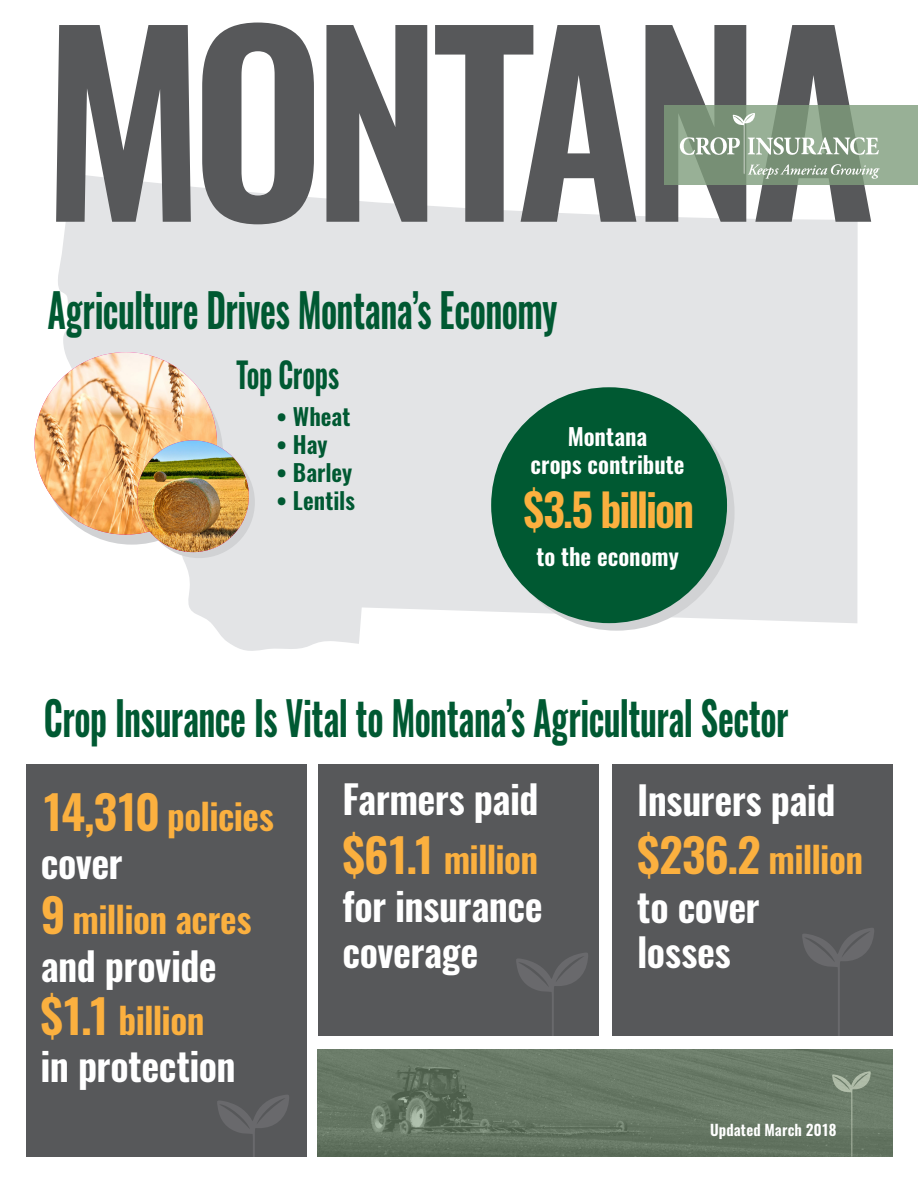
<style>
.page{position:relative;width:918px;height:1188px;background:#fff}
.page>*{position:absolute;margin:0;border:0;box-sizing:border-box;transform-origin:0 0}
.State{font:600 243px "Oswald";letter-spacing:-.05em;color:#57585a;scale:.96 1}
.Agriculture_Drives{font:600 46.5px "Oswald";letter-spacing:-.015em;color:#005932;scale:.74 1}
.t1{font:600 45px "Oswald";letter-spacing:-.05em;color:#fbb03f;scale:.95 1}
.t2{font:600 39px "Oswald";letter-spacing:-.015em;color:#fff}
.t3{font:600 36px "Oswald";letter-spacing:-.015em;color:#fbb03f}
.t4{font:600 35.1px "Oswald";letter-spacing:-.015em;color:#005932;scale:.77 1}
.t5{font:600 23.25px "Oswald";color:#fff}
.t6{font:600 23.25px "Oswald";color:#005932}
.t7{font:600 15px "Oswald";letter-spacing:.005em;color:#fff}
.s1{font-size:46.5px}
</style>
<div class="page">
<svg style="left:58px;top:174px;width:800px;height:477px;fill:#e3e4e6"></svg>
<img style="left:318px;top:1050px;width:574px;height:107px">
<div style="left:40px;top:362px;width:183px;height:183px;background:#d1d2d4;border-radius:50%"></div>
<img style="left:34px;top:352px;width:183px;height:183px;border-radius:91px">
<div style="left:143px;top:446px;width:112px;height:112px;background:#d1d2d4;border-radius:50%"></div>
<img style="left:137px;top:440px;width:112px;height:112px;border-radius:56px">
<div style="left:499px;top:395px;width:236px;height:236px;background:#d1d2d4;border-radius:50%"></div>
<div style="left:491px;top:387px;width:236px;height:236px;background:#005932;border-radius:50%"></div>
<div style="left:26px;top:765px;width:281px;height:392px;background:#57585a"></div>
<svg style="left:217px;top:1095px;width:72px;height:62px"></svg>
<div style="left:318px;top:765px;width:281px;height:271px;background:#57585a"></div>
<svg style="left:516px;top:953px;width:72px;height:83px"></svg>
<div style="left:612px;top:765px;width:280px;height:271px;background:#57585a"></div>
<svg style="left:802px;top:928px;width:72px;height:108px"></svg>
<img style="left:832px;top:1071px;width:39px;height:86px">
<div style="left:664px;top:105px;width:254px;height:80px;background:#98b096"></div>
<svg style="left:680px;top:113px;width:200px;height:66px"></svg>
<p class="State" style="left:43px;top:-47px;width:870px">MONTANA</p>
<p class="Agriculture_Drives" style="left:48px;top:278px;width:690px">Agriculture Drives Montana’s Economy</p>
<p class="t4" style="left:237px;top:350px;width:135px">Top Crops</p>
<p class="t6" style="left:277px;top:401px;width:75px">• Wheat</p>
<p class="t6" style="left:277px;top:428px;width:53px">• Hay</p>
<p class="t6" style="left:277px;top:456px;width:77px">• Barley</p>
<p class="t6" style="left:277px;top:484px;width:80px">• Lentils</p>
<p class="t5" style="left:568px;top:421px;width:81px">Montana</p>
<p class="t5" style="left:531px;top:448px;width:156px">crops contribute</p>
<p class="t1" style="left:524px;top:478px;width:181px">$3.5 billion</p>
<p class="t5" style="left:536px;top:541px;width:144px">to the economy</p>
<p class="Agriculture_Drives" style="left:44px;top:686px;width:1008px">Crop Insurance Is Vital to Montana’s Agricultural Sector</p>
<p class="t3" style="left:41px;top:791px;width:235px"><span class="s1">14,310</span> policies</p>
<p class="t2" style="left:41px;top:836px;width:83px">cover</p>
<p class="t3" style="left:41px;top:895px;width:212px"><span class="s1">9</span> million acres</p>
<p class="t2" style="left:41px;top:939px;width:178px">and provide</p>
<p class="t3" style="left:40px;top:995px;width:165px"><span class="s1">$1.1</span> billion</p>
<p class="t2" style="left:40px;top:1038px;width:197px">in protection</p>
<p class="t2" style="left:342px;top:772px;width:198px">Farmers paid</p>
<p class="t3" style="left:342px;top:835px;width:197px"><span class="s1">$61.1</span> million</p>
<p class="t2" style="left:342px;top:879px;width:202px">for insurance</p>
<p class="t2" style="left:342px;top:925px;width:137px">coverage</p>
<p class="t2" style="left:637px;top:773px;width:200px">Insurers paid</p>
<p class="t3" style="left:637px;top:835px;width:227px"><span class="s1">$236.2</span> million</p>
<p class="t2" style="left:637px;top:880px;width:124px">to cover</p>
<p class="t2" style="left:637px;top:925px;width:95px">losses</p>
<p class="t7" style="left:710px;top:1120px;width:128px">Updated March 2018</p>
</div>
